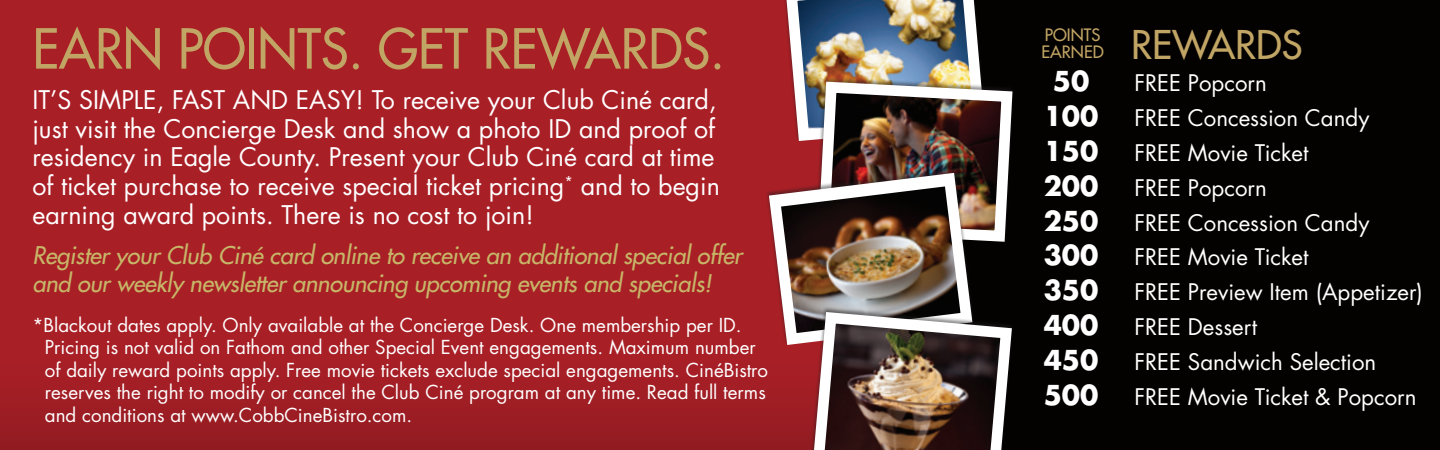
<style>
.page{position:relative;width:1440px;height:450px;background:#fff}
.page>*{position:absolute;margin:0;border:0;box-sizing:border-box;transform-origin:0 0}
.t1{font:500 53.75px "Futura Std";color:#c1a564;scale:.95 1}
.t2{font:500 38.5px "Futura Std";color:#c1a564}
.t3{font:700 26.75px "Futura Std";color:#fff}
.t4{font:25px/28.8px "Futura Std";color:#fff}
.t5{font:italic 500 23.75px/27.5px "Futura Std";letter-spacing:-.01em;color:#c7b668}
.t6{font:22.25px "Futura Std";color:#fff}
.t7{font:18.75px/22.5px "Futura Std";color:#fff}
.t8{font:500 16.75px "Futura Std";color:#c1a564}
</style>
<div class="page">
<div style="left:0;top:0;width:1440px;height:450px;background:linear-gradient(to bottom,#ad2027,#a11e25)"></div>
<div style="left:918px;top:0;width:522px;height:450px;background:#040101"></div>
<img style="left:780px;top:0;width:201px;height:147px">
<img style="left:813px;top:76px;width:200px;height:166px">
<img style="left:763px;top:167px;width:215px;height:184px">
<img style="left:807px;top:306px;width:205px;height:144px">
<p class="t1" style="left:32px;top:15px;width:730px">EARN POINTS. GET REWARDS.</p>
<p class="t4" style="left:32px;top:86px;width:689px">IT’S SIMPLE, FAST AND EASY! To receive your Club Ciné card, just visit the Concierge Desk and show a photo ID and proof of residency in Eagle County. Present your Club Ciné card at time of ticket purchase to receive special ticket pricing<sup>*</sup> and to begin earning award points. There is no cost to join!</p>
<p class="t5" style="left:32px;top:242px;width:711px">Register your Club Ciné card online to receive an additional special offer and our weekly newsletter announcing upcoming events and specials!</p>
<p class="t7" style="left:45px;top:314px;width:725px;text-indent:-12px">*Blackout dates apply. Only available at the Concierge Desk. One membership per ID.<br>Pricing is not valid on Fathom and other Special Event engagements. Maximum number of daily reward points apply. Free movie tickets exclude special engagements. CinéBistro reserves the right to modify or cancel the Club Ciné program at any time. Read full terms and conditions at www.CobbCineBistro.com.</p>
<p class="t8" style="left:1045px;top:24px;width:57px">POINTS</p>
<p class="t8" style="left:1042px;top:41px;width:64px">EARNED</p>
<p class="t2" style="left:1131px;top:21px;width:173px">REWARDS</p>
<p class="t3" style="left:1053px;top:63px;width:38px">50</p>
<p class="t6" style="left:1135px;top:69px;width:134px">FREE Popcorn</p>
<p class="t3" style="left:1044px;top:98px;width:56px">100</p>
<p class="t6" style="left:1135px;top:104px;width:236px">FREE Concession Candy</p>
<p class="t3" style="left:1044px;top:133px;width:56px">150</p>
<p class="t6" style="left:1135px;top:138px;width:175px">FREE Movie Ticket</p>
<p class="t3" style="left:1044px;top:168px;width:56px">200</p>
<p class="t6" style="left:1135px;top:173px;width:134px">FREE Popcorn</p>
<p class="t3" style="left:1044px;top:203px;width:56px">250</p>
<p class="t6" style="left:1135px;top:208px;width:236px">FREE Concession Candy</p>
<p class="t3" style="left:1044px;top:238px;width:56px">300</p>
<p class="t6" style="left:1135px;top:243px;width:175px">FREE Movie Ticket</p>
<p class="t3" style="left:1044px;top:272px;width:56px">350</p>
<p class="t6" style="left:1135px;top:278px;width:290px">FREE Preview Item (Appetizer)</p>
<p class="t3" style="left:1044px;top:307px;width:56px">400</p>
<p class="t6" style="left:1135px;top:313px;width:124px">FREE Dessert</p>
<p class="t3" style="left:1044px;top:342px;width:56px">450</p>
<p class="t6" style="left:1135px;top:347px;width:243px">FREE Sandwich Selection</p>
<p class="t3" style="left:1044px;top:377px;width:56px">500</p>
<p class="t6" style="left:1135px;top:382px;width:284px">FREE Movie Ticket &amp; Popcorn</p>
</div>
